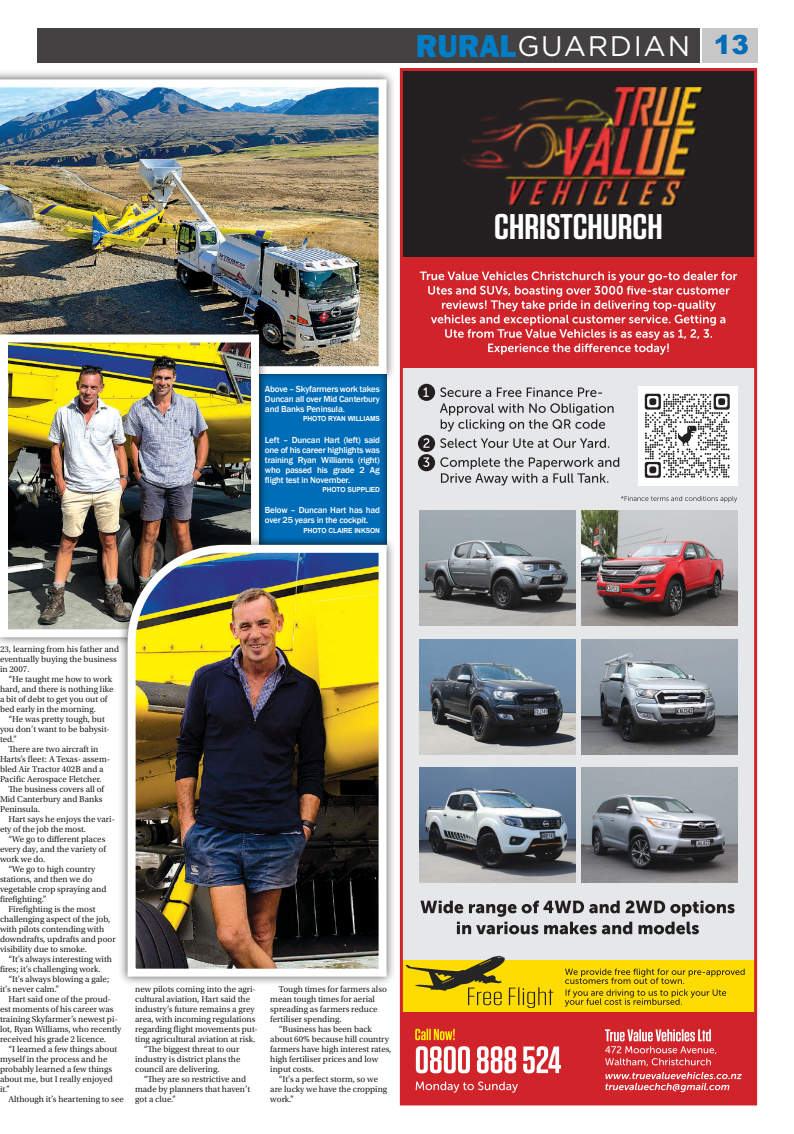
<style>
.page{position:relative;width:794px;height:1134px;background:#fff}
.page>*{position:absolute;margin:0;border:0;box-sizing:border-box;transform-origin:0 0}
.t1{font:600 35.6px "Tungsten";color:#fff;scale:1.12 1}
.t2{font:28.3px "Gotham";letter-spacing:.06em;color:#fff}
.t3{font:9px/10px "Utopia Std";color:#231f20}
.t4{font:500 9px/10px "Franklin Gothic";letter-spacing:-.02em;color:#fff;text-align:justify}
.t5{font:700 7px "Arial";letter-spacing:-.015em;color:#fff;scale:.95 1}
.s1{font-family:"Franklin Gothic";font-weight:800;font-size:32.7px;color:#007ec5}
.s2{font-family:"Arial";font-weight:900;font-size:26.2px;color:#006db8}
</style>
<div class="page">
<div style="left:400px;top:242px;width:356px;height:727px;background:#e6e7e9"></div>
<div style="left:401px;top:68px;width:355px;height:197px;background:#231f20"></div>
<div style="left:400px;top:960px;width:356px;height:57px;background:#ffdc01"></div>
<div style="left:400px;top:257px;width:356px;height:111px;background:#d1232a"></div>
<div style="left:400px;top:1012px;width:356px;height:93px;background:#d1232a"></div>
<img style="left:638px;top:386px;width:99px;height:100px">
<svg style="left:420px;top:271px;width:317px;height:84px"></svg>
<div style="left:400px;top:68px;width:357px;height:1037px;border:3px solid #d1232a"></div>
<svg style="left:565px;top:968px;width:179px;height:39px"></svg>
<svg style="left:415px;top:1081px;width:103px;height:11px"></svg>
<svg style="left:416px;top:1046px;width:145px;height:27px"></svg>
<svg style="left:415px;top:1029px;width:40px;height:11px"></svg>
<svg style="left:605px;top:1072px;width:137px;height:20px"></svg>
<svg style="left:605px;top:1029px;width:111px;height:37px"></svg>
<div style="left:418px;top:384px;width:17px;height:17px;background:#231f20;border-radius:50%"></div>
<div style="left:418px;top:435px;width:17px;height:17px;background:#231f20;border-radius:50%"></div>
<div style="left:418px;top:454px;width:17px;height:17px;background:#231f20;border-radius:50%"></div>
<svg style="left:423px;top:457px;width:196px;height:28px"></svg>
<svg style="left:423px;top:438px;width:186px;height:10px"></svg>
<svg style="left:440px;top:403px;width:173px;height:28px"></svg>
<svg style="left:423px;top:387px;width:179px;height:10px"></svg>
<img style="left:462px;top:88px;width:240px;height:118px">
<svg style="left:420px;top:900px;width:314px;height:34px"></svg>
<svg style="left:405px;top:955px;width:148px;height:53px"></svg>
<svg style="left:621px;top:496px;width:116px;height:6px"></svg>
<img style="left:420px;top:511px;width:155px;height:115px">
<img style="left:420px;top:639px;width:155px;height:115px">
<img style="left:581px;top:511px;width:156px;height:115px">
<img style="left:581px;top:639px;width:156px;height:115px">
<img style="left:581px;top:767px;width:156px;height:115px">
<img style="left:420px;top:767px;width:155px;height:115px">
<div style="left:37px;top:28px;width:662px;height:34px;background:#444142"></div>
<div style="left:702px;top:28px;width:55px;height:34px;background:#c8c7c7"></div>
<div style="left:0;top:70px;width:396px;height:314px;background:#231f20;opacity:.75"></div>
<img style="left:0;top:79px;width:386px;height:294px">
<div style="left:258px;top:373px;width:129px;height:172px;background:#006db8"></div>
<div style="left:0;top:325px;width:268px;height:322px;background:#231f20;opacity:.75"></div>
<img style="left:9px;top:343px;width:241px;height:285px">
<div style="left:0;top:334px;width:259px;height:303px;border:8px solid #fff"></div>
<div style="left:118px;top:535px;width:278px;height:451px;background:#231f20;opacity:.75"></div>
<img style="left:124px;top:541px;width:266px;height:440px">
<h2 class="t2" style="left:416px;top:28px;width:334px"><span class="s1">RURAL</span>GUARDIAN <span class="s2">13</span></h2>
<p class="t4" style="left:265px;top:384px;width:116px">Above – Skyfarmers work takes Duncan all over Mid Canterbury and Banks Peninsula.</p>
<p class="t5" style="left:303px;top:414px;width:82px">PHOTO RYAN WILLIAMS</p>
<p class="t4" style="left:265px;top:435px;width:116px">Left – Duncan Hart (left) said one of his career highlights was training Ryan Williams (right) who passed his grade 2 Ag flight test in November.</p>
<p class="t5" style="left:322px;top:485px;width:62px">PHOTO SUPPLIED</p>
<p class="t4" style="left:265px;top:505px;width:116px">Below – Duncan Hart has had over 25 years in the cockpit.</p>
<p class="t5" style="left:303px;top:526px;width:82px">PHOTO CLAIRE INKSON</p>
<p class="t3" style="left:0;top:645px;width:121px">23, learning from his father and eventually buying the business in 2007.</p>
<p class="t3" style="left:0;top:675px;width:115px;text-indent:9px">“He taught me how to work hard, and there is nothing like a bit of debt to get you out of bed early in the morning.</p>
<p class="t3" style="left:0;top:715px;width:111px;text-indent:9px">“He was pretty tough, but you don’t want to be babysit&shy;ted.”</p>
<p class="t3" style="left:9px;top:745px;width:91px">There are two aircraft in</p>
<p class="t3" style="left:0;top:755px;width:112px">Harts’s fleet: A Texas- assem-</p>
<p class="t3" style="left:0;top:765px;width:105px">bled Air Tractor 402B and a</p>
<p class="t3" style="left:0;top:775px;width:103px">Pacific Aerospace Fletcher.</p>
<p class="t3" style="left:9px;top:785px;width:97px">The business covers all of</p>
<p class="t3" style="left:0;top:795px;width:104px">Mid Canterbury and Banks</p>
<p class="t3" style="left:0;top:805px;width:42px">Peninsula.</p>
<p class="t3" style="left:9px;top:815px;width:108px">Hart says he enjoys the vari-</p>
<p class="t3" style="left:0;top:825px;width:88px">ety of the job the most.</p>
<p class="t3" style="left:9px;top:835px;width:98px">“We go to different places</p>
<p class="t3" style="left:0;top:845px;width:108px">every day, and the variety of</p>
<p class="t3" style="left:0;top:855px;width:47px">work we do.</p>
<p class="t3" style="left:9px;top:865px;width:88px">“We go to high country</p>
<p class="t3" style="left:0;top:875px;width:94px">stations, and then we do</p>
<p class="t3" style="left:0;top:885px;width:108px">vegetable crop spraying and</p>
<p class="t3" style="left:0;top:895px;width:48px">firefighting.”</p>
<p class="t3" style="left:9px;top:905px;width:89px">Firefighting is the most</p>
<p class="t3" style="left:0;top:915px;width:112px">challenging aspect of the job,</p>
<p class="t3" style="left:0;top:925px;width:106px">with pilots contending with</p>
<p class="t3" style="left:0;top:935px;width:117px">downdrafts, updrafts and poor</p>
<p class="t3" style="left:0;top:945px;width:89px">visibility due to smoke.</p>
<p class="t3" style="left:9px;top:955px;width:105px">“It’s always interesting with</p>
<p class="t3" style="left:0;top:965px;width:102px">fires; it’s challenging work.</p>
<p class="t3" style="left:9px;top:975px;width:102px">“It’s always blowing a gale;</p>
<p class="t3" style="left:0;top:985px;width:61px">it’s never calm.”</p>
<p class="t3" style="left:9px;top:995px;width:104px">Hart said one of the proud-</p>
<p class="t3" style="left:0;top:1005px;width:115px">est moments of his career was</p>
<p class="t3" style="left:0;top:1015px;width:119px">training Skyfarmer’s newest pi-</p>
<p class="t3" style="left:0;top:1025px;width:123px">lot, Ryan Williams, who recently</p>
<p class="t3" style="left:0;top:1035px;width:108px">received his grade 2 licence.</p>
<p class="t3" style="left:9px;top:1045px;width:110px">“I learned a few things about</p>
<p class="t3" style="left:0;top:1055px;width:109px">myself in the process and he</p>
<p class="t3" style="left:0;top:1065px;width:114px">probably learned a few things</p>
<p class="t3" style="left:0;top:1075px;width:114px">about me, but I really enjoyed</p>
<p class="t3" style="left:0;top:1085px;width:11px">it.”</p>
<p class="t3" style="left:9px;top:1095px;width:117px">Although it’s heartening to see</p>
<p class="t3" style="left:135px;top:984px;width:122px">new pilots coming into the agri-</p>
<p class="t3" style="left:135px;top:994px;width:116px">cultural aviation, Hart said the</p>
<p class="t3" style="left:135px;top:1004px;width:121px">industry’s future remains a grey</p>
<p class="t3" style="left:135px;top:1014px;width:122px">area, with incoming regulations</p>
<p class="t3" style="left:135px;top:1024px;width:124px">regarding flight movements put-</p>
<p class="t3" style="left:135px;top:1034px;width:122px">ting agricultural aviation at risk.</p>
<p class="t3" style="left:144px;top:1044px;width:97px">“The biggest threat to our</p>
<p class="t3" style="left:135px;top:1054px;width:107px">industry is district plans the</p>
<p class="t3" style="left:135px;top:1064px;width:86px">council are delivering.</p>
<p class="t3" style="left:144px;top:1074px;width:104px">“They are so restrictive and</p>
<p class="t3" style="left:135px;top:1084px;width:117px">made by planners that haven’t</p>
<p class="t3" style="left:135px;top:1094px;width:42px">got a clue.”</p>
<p class="t3" style="left:279px;top:984px;width:110px">Tough times for farmers also</p>
<p class="t3" style="left:270px;top:994px;width:106px">mean tough times for aerial</p>
<p class="t3" style="left:270px;top:1004px;width:109px">spreading as farmers reduce</p>
<p class="t3" style="left:270px;top:1014px;width:73px">fertiliser spending.</p>
<p class="t3" style="left:279px;top:1024px;width:95px">“Business has been back</p>
<p class="t3" style="left:270px;top:1034px;width:120px">about 60% because hill country</p>
<p class="t3" style="left:270px;top:1044px;width:123px">farmers have high interest rates,</p>
<p class="t3" style="left:270px;top:1054px;width:109px">high fertiliser prices and low</p>
<p class="t3" style="left:270px;top:1064px;width:45px">input costs.</p>
<p class="t3" style="left:279px;top:1074px;width:101px">“It’s a perfect storm, so we</p>
<p class="t3" style="left:270px;top:1084px;width:118px">are lucky we have the cropping</p>
<p class="t3" style="left:270px;top:1094px;width:25px">work.”</p>
<h1 class="t1" style="left:494px;top:208px;width:152px">CHRISTCHURCH</h1>
</div>
